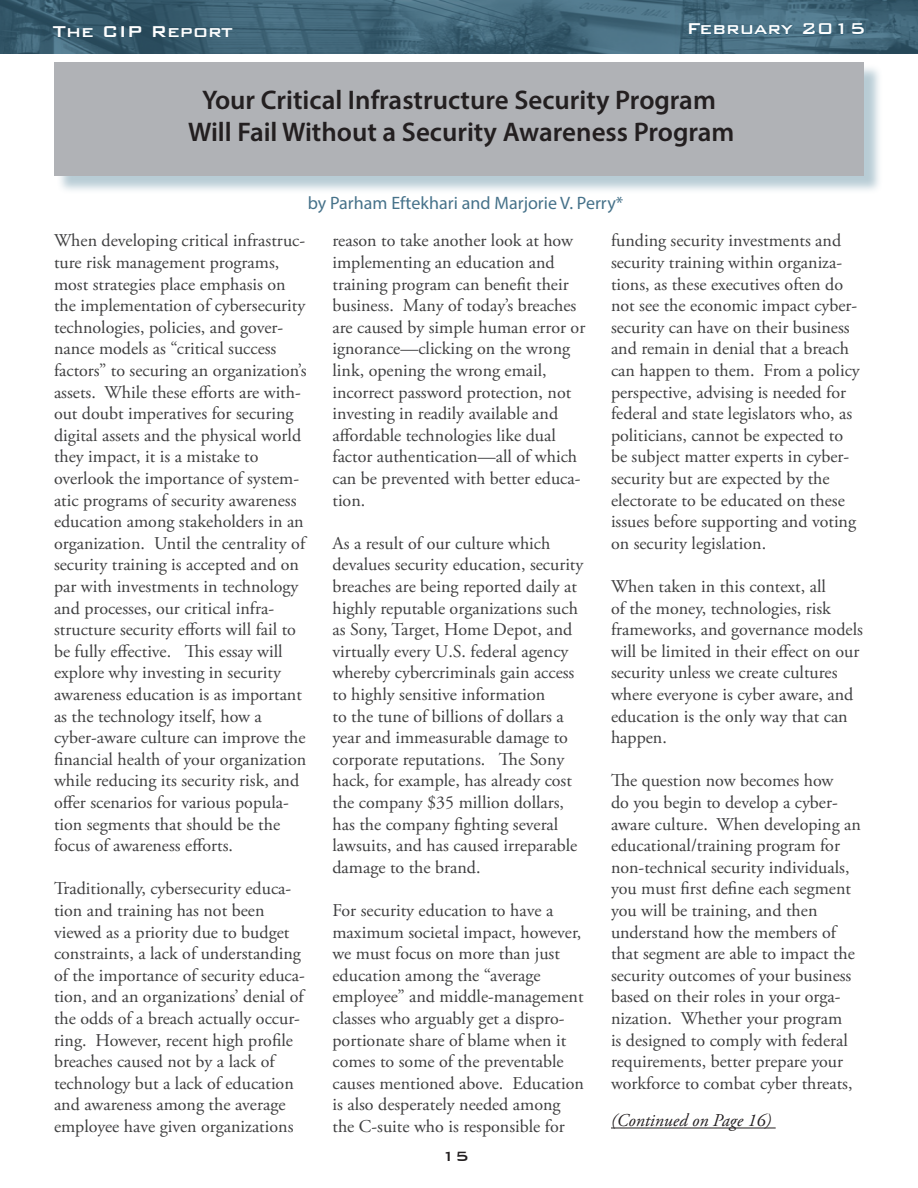
<style>
.page{position:relative;width:918px;height:1188px;background:#fff}
.page>*{position:absolute;margin:0;border:0;box-sizing:border-box;transform-origin:0 0}
.Standard_Title_Box{font:600 27px "Myriad Pro";color:#231f20}
.t1{font:500 21px "Bank Gothic BT";color:#fff}
.Standard_Body{font:18px/21.6px "Adobe Garamond Pro";color:#3e3e3f}
.Standard_Body-2{font:18px "Myriad Pro";color:#46728a}
.Continued_on_Page_X{font:italic 18px "Adobe Garamond Pro";color:#231f20}
.t2{font:500 18px "Bank Gothic BT";color:#231f20}
</style>
<div class="page">
<img style="left:0;top:0;width:918px;height:54px">
<svg style="left:689px;top:23px;width:104px;height:12px"></svg>
<svg style="left:803px;top:23px;width:29px;height:12px"></svg>
<svg style="left:838px;top:23px;width:6px;height:12px"></svg>
<svg style="left:852px;top:23px;width:13px;height:12px"></svg>
<div style="left:56px;top:64px;width:827px;height:130px;background:#729aac;opacity:.5"></div>
<div style="left:54px;top:62px;width:810px;height:113px;background:#b0b2b6"></div>
<hr style="left:611px;top:1128px;width:165px;height:1px;background:#231f20">
<p class="t1" style="left:53px;top:20px;width:182px">The CIP Report</p>
<p class="t1" style="left:687px;top:17px;width:181px">February 2015</p>
<p class="Standard_Title_Box" style="left:202px;top:82px;width:515px">Your Critical Infrastructure Security Program</p>
<p class="Standard_Title_Box" style="left:188px;top:115px;width:548px">Will Fail Without a Security Awareness Program</p>
<p class="Standard_Body-2" style="left:308px;top:192px;width:317px">by Parham Eftekhari and Marjorie V. Perry*</p>
<p class="Standard_Body" style="left:54px;top:230px;width:254px">When developing critical infrastruc&shy;ture risk management programs, most strategies place emphasis on the implementation of cybersecurity technologies, policies, and gover&shy;nance models as “critical success factors” to securing an organization’s assets. While these efforts are with&shy;out doubt imperatives for securing digital assets and the physical world they impact, it is a mistake to overlook the importance of system&shy;atic programs of security awareness education among stakeholders in an organization. Until the centrality of security training is accepted and on par with investments in technology and processes, our critical infra&shy;structure security efforts will fail to be fully effective. This essay will explore why investing in security awareness education is as important as the technology itself, how a cyber-aware culture can improve the financial health of your organization while reducing its security risk, and offer scenarios for various popula&shy;tion segments that should be the focus of awareness efforts.</p>
<p class="Standard_Body" style="left:54px;top:878px;width:252px">Traditionally, cybersecurity educa&shy;tion and training has not been viewed as a priority due to budget constraints, a lack of understanding of the importance of security educa&shy;tion, and an organizations’ denial of the odds of a breach actually occur&shy;ring. However, recent high profile breaches caused not by a lack of technology but a lack of education and awareness among the average employee have given organizations</p>
<p class="Standard_Body" style="left:333px;top:230px;width:254px">reason to take another look at how implementing an education and training program can benefit their business. Many of today’s breaches are caused by simple human error or ignorance—clicking on the wrong link, opening the wrong email, incorrect password protection, not investing in readily available and affordable technologies like dual factor authentication—all of which can be prevented with better educa&shy;tion.</p>
<p class="Standard_Body" style="left:333px;top:533px;width:252px">As a result of our culture which devalues security education, security breaches are being reported daily at highly reputable organizations such as Sony, Target, Home Depot, and virtually every U.S. federal agency whereby cybercriminals gain access to highly sensitive information<br>to the tune of billions of dollars a year and immeasurable damage to corporate reputations. The Sony hack, for example, has already cost the company $35 million dollars, has the company fighting several lawsuits, and has caused irreparable damage to the brand.</p>
<p class="Standard_Body" style="left:333px;top:900px;width:253px">For security education to have a maximum societal impact, however, we must focus on more than just education among the “average employee” and middle-management classes who arguably get a dispro&shy;portionate share of blame when it comes to some of the preventable causes mentioned above. Education is also desperately needed among the C-suite who is responsible for</p>
<p class="t2" style="left:441px;top:1147px;width:29px">15</p>
<p class="Standard_Body" style="left:611px;top:230px;width:250px">funding security investments and security training within organiza&shy;tions, as these executives often do not see the economic impact cyber&shy;security can have on their business and remain in denial that a breach can happen to them. From a policy perspective, advising is needed for federal and state legislators who, as politicians, cannot be expected to be subject matter experts in cyber&shy;security but are expected by the electorate to be educated on these issues before supporting and voting on security legislation.</p>
<p class="Standard_Body" style="left:611px;top:576px;width:253px">When taken in this context, all<br>of the money, technologies, risk frameworks, and governance models will be limited in their effect on our security unless we create cultures where everyone is cyber aware, and education is the only way that can happen.</p>
<p class="Standard_Body" style="left:611px;top:770px;width:251px">The question now becomes how<br>do you begin to develop a cyber&shy;aware culture. When developing an educational/training program for non-technical security individuals, you must first define each segment you will be training, and then understand how the members of that segment are able to impact the security outcomes of your business based on their roles in your orga&shy;nization. Whether your program<br>is designed to comply with federal requirements, better prepare your workforce to combat cyber threats,</p>
<p class="Continued_on_Page_X" style="left:611px;top:1110px;width:162px">(Continued on Page 16)</p>
</div>
